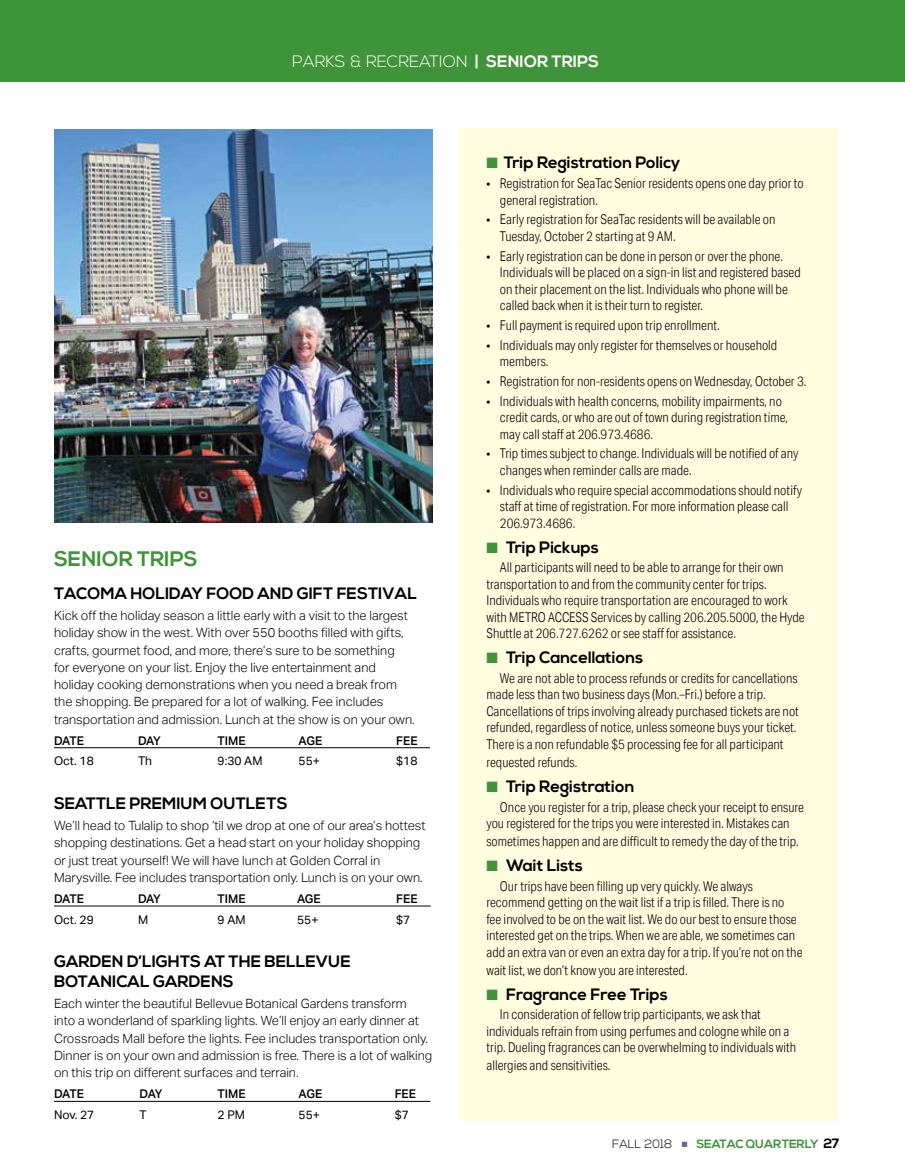
<style>
.page{position:relative;width:905px;height:1175px;background:#fff}
.page>*{position:absolute;margin:0;border:0;box-sizing:border-box;transform-origin:0 0}
.t1{font:700 21px "Nexa";color:#3f9339}
.t2{font:700 16.5px/19.8px "Nexa";color:#000}
.t3{font:300 16.5px "Nexa";color:#fff}
.t4{font:300 13.5px/16.5px "Aktiv Grotesk Cd";color:#000}
.t5{font:300 12.75px/17.2px "Aktiv Grotesk";color:#000}
.t6{font:500 12px "Aktiv Grotesk";color:#000}
.t7{font:12px "Aktiv Grotesk";color:#000}
.t8{font:700 12px "Nexa";color:#3f9339}
.s1{font-weight:700}
.s2{color:#3f9339}
.s3{font-weight:300;color:#000}
.s4{color:#5c6e7b}
.s5{font-size:13.5px;color:#000}
</style>
<div class="page">
<div style="left:0;top:0;width:904px;height:81px;background:#3f9339"></div>
<div style="left:459px;top:128px;width:378px;height:992px;background:#fffcdf"></div>
<hr style="left:54px;top:747px;width:376px;height:1px;background:#000">
<hr style="left:54px;top:905px;width:377px;height:1px;background:#000">
<hr style="left:54px;top:1101px;width:376px;height:1px;background:#000">
<img style="left:54px;top:130px;width:378px;height:392px">
<p class="t3" style="left:292px;top:51px;width:308px">PARKS &amp; RECREATION <span class="s1">| SENIOR TRIPS</span></p>
<h1 class="t1" style="left:54px;top:546px;width:145px">SENIOR TRIPS</h1>
<p class="t2" style="left:54px;top:584px;width:365px">TACOMA HOLIDAY FOOD AND GIFT FESTIVAL</p>
<p class="t5" style="left:54px;top:607px;width:362px">Kick off the holiday season a little early with a visit to the largest holiday show in the west. With over 550 booths filled with gifts, crafts, gourmet food, and more, there’s sure to be something<br>for everyone on your list. Enjoy the live entertainment and holiday cooking demonstrations when you need a break from the shopping. Be prepared for a lot of walking. Fee includes transportation and admission. Lunch at the show is on your own.</p>
<p class="t6" style="left:54px;top:733px;width:31px">DATE</p>
<p class="t6" style="left:138px;top:733px;width:24px">DAY</p>
<p class="t6" style="left:218px;top:733px;width:30px">TIME</p>
<p class="t6" style="left:298px;top:733px;width:25px">AGE</p>
<p class="t6" style="left:396px;top:733px;width:23px">FEE</p>
<p class="t7" style="left:54px;top:754px;width:41px">Oct. 18</p>
<p class="t7" style="left:138px;top:754px;width:16px">Th</p>
<p class="t7" style="left:218px;top:754px;width:46px">9:30 AM</p>
<p class="t7" style="left:298px;top:754px;width:23px">55+</p>
<p class="t7" style="left:396px;top:754px;width:23px">$18</p>
<p class="t2" style="left:54px;top:794px;width:235px">SEATTLE PREMIUM OUTLETS</p>
<p class="t5" style="left:54px;top:817px;width:373px">We’ll head to Tulalip to shop ‘til we drop at one of our area’s hottest shopping destinations. Get a head start on your holiday shopping or just treat yourself! We will have lunch at Golden Corral in Marysville. Fee includes transportation only. Lunch is on your own.</p>
<p class="t6" style="left:54px;top:891px;width:31px">DATE</p>
<p class="t6" style="left:138px;top:891px;width:24px">DAY</p>
<p class="t6" style="left:218px;top:891px;width:30px">TIME</p>
<p class="t6" style="left:297px;top:891px;width:25px">AGE</p>
<p class="t6" style="left:396px;top:891px;width:23px">FEE</p>
<p class="t7" style="left:54px;top:912px;width:41px">Oct. 29</p>
<p class="t7" style="left:138px;top:912px;width:12px">M</p>
<p class="t7" style="left:218px;top:912px;width:30px">9 AM</p>
<p class="t7" style="left:297px;top:912px;width:23px">55+</p>
<p class="t7" style="left:396px;top:912px;width:16px">$7</p>
<p class="t2" style="left:54px;top:952px;width:298px">GARDEN D’LIGHTS AT THE BELLEVUE<br>BOTANICAL GARDENS</p>
<p class="t5" style="left:54px;top:995px;width:380px">Each winter the beautiful Bellevue Botanical Gardens transform<br>into a wonderland of sparkling lights. We’ll enjoy an early dinner at Crossroads Mall before the lights. Fee includes transportation only.<br>Dinner is on your own and admission is free. There is a lot of walking on this trip on different surfaces and terrain.</p>
<p class="t6" style="left:54px;top:1087px;width:31px">DATE</p>
<p class="t6" style="left:140px;top:1087px;width:24px">DAY</p>
<p class="t6" style="left:218px;top:1087px;width:30px">TIME</p>
<p class="t6" style="left:298px;top:1087px;width:25px">AGE</p>
<p class="t6" style="left:394px;top:1087px;width:23px">FEE</p>
<p class="t7" style="left:54px;top:1107px;width:42px">Nov. 27</p>
<p class="t7" style="left:140px;top:1107px;width:9px">T</p>
<p class="t7" style="left:218px;top:1107px;width:29px">2 PM</p>
<p class="t7" style="left:298px;top:1107px;width:23px">55+</p>
<p class="t7" style="left:394px;top:1107px;width:16px">$7</p>
<p class="t2" style="left:486px;top:153px;width:195px"><span class="s2">■</span> Trip Registration Policy</p>
<p class="t4" style="left:500px;top:175px;width:305px;text-indent:-14px">• Registration for SeaTac Senior residents opens one day prior to general registration.</p>
<p class="t4" style="left:500px;top:211px;width:277px;text-indent:-14px">• Early registration for SeaTac residents will be available on<br>Tuesday, October 2 starting at 9 AM.</p>
<p class="t4" style="left:500px;top:247px;width:302px;text-indent:-14px">• Early registration can be done in person or over the phone.<br>Individuals will be placed on a sign-in list and registered based on their placement on the list. Individuals who phone will be called back when it is their turn to register.</p>
<p class="t4" style="left:486px;top:317px;width:235px">• Full payment is required upon trip enrollment.</p>
<p class="t4" style="left:500px;top:336px;width:279px;text-indent:-14px">• Individuals may only register for themselves or household members.</p>
<p class="t4" style="left:486px;top:373px;width:321px">• Registration for non-residents opens on Wednesday, October 3.</p>
<p class="t4" style="left:500px;top:392px;width:290px;text-indent:-14px">• Individuals with health concerns, mobility impairments, no credit cards, or who are out of town during registration time, may call staff at 206.973.4686.</p>
<p class="t4" style="left:500px;top:445px;width:300px;text-indent:-14px">• Trip times subject to change. Individuals will be notified of any changes when reminder calls are made.</p>
<p class="t4" style="left:500px;top:481px;width:304px;text-indent:-14px">• Individuals who require special accommodations should notify staff at time of registration. For more information please call<br>206.973.4686.</p>
<p class="t2" style="left:486px;top:537px;width:114px"><span class="s2">■</span> Trip Pickups</p>
<p class="t4" style="left:486px;top:559px;width:320px;text-indent:14px">All participants will need to be able to arrange for their own transportation to and from the community center for trips.<br>Individuals who require transportation are encouraged to work with METRO ACCESS Services by calling 206.205.5000, the Hyde Shuttle at 206.727.6262 or see staff for assistance.</p>
<p class="t2" style="left:486px;top:648px;width:158px"><span class="s2">■</span> Trip Cancellations</p>
<p class="t4" style="left:486px;top:670px;width:314px;text-indent:14px">We are not able to process refunds or credits for cancellations made less than two business days (Mon.–Fri.) before a trip.<br>Cancellations of trips involving already purchased tickets are not refunded, regardless of notice, unless someone buys your ticket.<br>There is a non refundable $5 processing fee for all participant</p>
<p class="t4" style="left:486px;top:754px;width:92px">requested refunds.</p>
<p class="t2" style="left:486px;top:777px;width:149px"><span class="s2">■</span> Trip Registration</p>
<p class="t4" style="left:486px;top:798px;width:319px;text-indent:14px">Once you register for a trip, please check your receipt to ensure you registered for the trips you were interested in. Mistakes can</p>
<p class="t4" style="left:486px;top:833px;width:314px">sometimes happen and are difficult to remedy the day of the trip.</p>
<p class="t2" style="left:486px;top:856px;width:98px"><span class="s2">■</span> Wait Lists</p>
<p class="t4" style="left:486px;top:877px;width:317px;text-indent:14px">Our trips have been filling up very quickly. We always recommend getting on the wait list if a trip is filled. There is no fee involved to be on the wait list. We do our best to ensure those interested get on the trips. When we are able, we sometimes can add an extra van or even an extra day for a trip. If you’re not on the</p>
<p class="t4" style="left:486px;top:961px;width:203px">wait list, we don’t know you are interested.</p>
<p class="t2" style="left:486px;top:984px;width:183px"><span class="s2">■</span> Fragrance Free Trips</p>
<p class="t4" style="left:486px;top:1006px;width:311px;text-indent:14px">In consideration of fellow trip participants, we ask that individuals refrain from using perfumes and cologne while on a trip. Dueling fragrances can be overwhelming to individuals with</p>
<p class="t4" style="left:486px;top:1057px;width:126px">allergies and sensitivities.</p>
<p class="t8" style="left:612px;top:1137px;width:229px"><span class="s3">FALL 2018</span> <span class="s4">■</span> SEATAC QUARTERLY <span class="s5">27</span></p>
</div>
